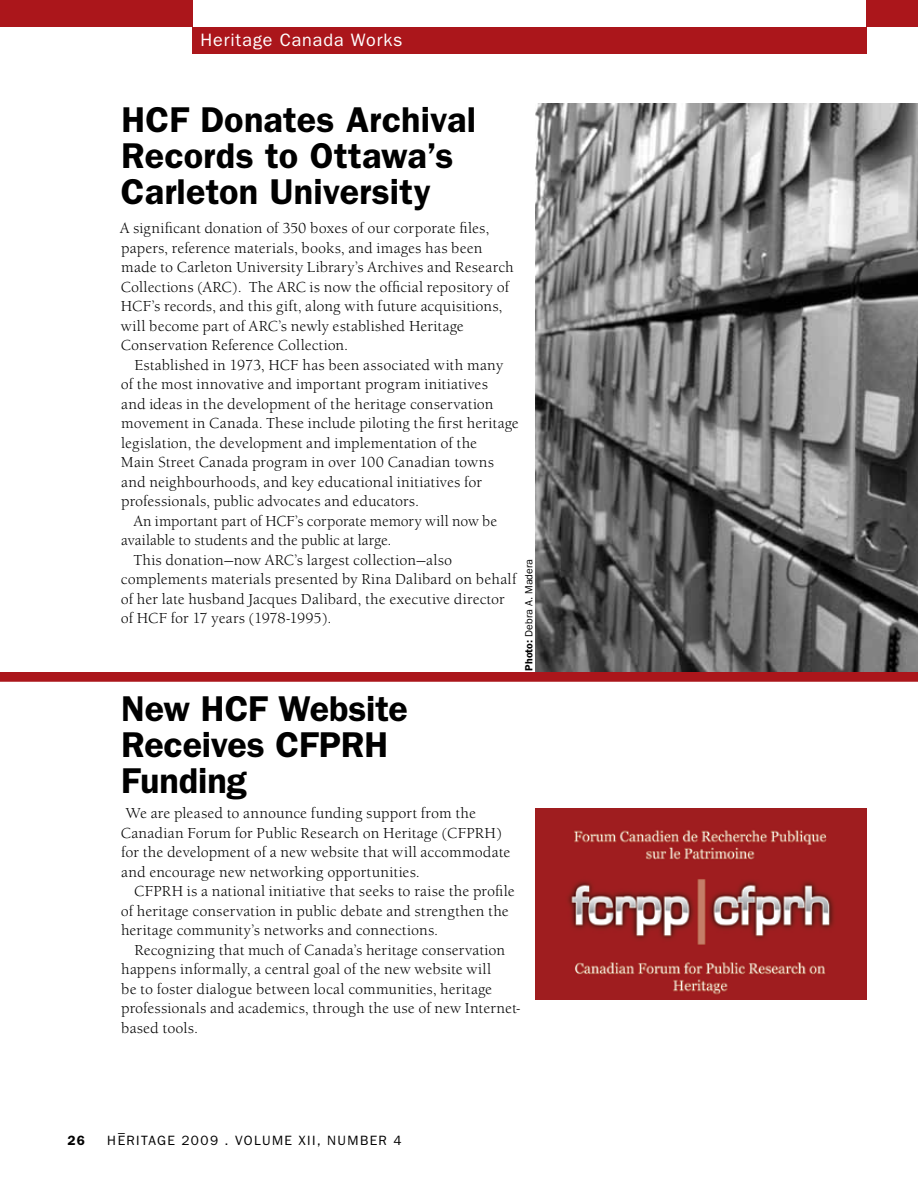
<style>
.page{position:relative;width:918px;height:1188px;background:#fff}
.page>*{position:absolute;margin:0;border:0;box-sizing:border-box;transform-origin:0 0}
.t1{font:600 36px/36px "Franklin Gothic";color:#000}
.t2{font:18px "Franklin Gothic";letter-spacing:.045em;color:#fff}
.t3{font:15px/19.5px "Berkeley Old Style Itc T";letter-spacing:.01em;color:#000}
.t4{font:13.5px "Franklin Gothic";letter-spacing:.1em;color:#000}
.t5{font:600 13.5px "Franklin Gothic";color:#000}
.t6{font:10.5px "Franklin Gothic";color:#000}
.s1{font-weight:600}
</style>
<div class="page">
<div style="left:867px;top:0;width:51px;height:27px;background:#ab161b"></div>
<div style="left:0;top:0;width:192px;height:27px;background:#ab161b"></div>
<div style="left:192px;top:27px;width:675px;height:27px;background:#ab161b"></div>
<img style="left:536px;top:103px;width:382px;height:569px">
<div style="left:0;top:672px;width:918px;height:10px;background:#ab161b"></div>
<img style="left:536px;top:808px;width:331px;height:191px">
<p class="t2" style="left:201px;top:29px;width:203px">Heritage Canada Works</p>
<h1 class="t1" style="left:121px;top:100px;width:357px">HCF Donates Archival<br>Records to Ottawa’s<br>Carleton University</h1>
<p class="t3" style="left:120px;top:219px;width:395px">A significant donation of 350 boxes of our corporate files, papers, reference materials, books, and images has been made to Carleton University Library’s Archives and Research Collections (ARC). The ARC is now the official repository of HCF’s records, and this gift, along with future acquisitions, will become part of ARC’s newly established Heritage Conservation Reference Collection.</p>
<p class="t3" style="left:121px;top:355px;width:399px;text-indent:13px">Established in 1973, HCF has been associated with many of the most innovative and important program initiatives<br>and ideas in the development of the heritage conservation movement in Canada. These include piloting the first heritage legislation, the development and implementation of the<br>Main Street Canada program in over 100 Canadian towns and neighbourhoods, and key educational initiatives for professionals, public advocates and educators.</p>
<p class="t3" style="left:134px;top:511px;width:365px">An important part of HCF’s corporate memory will now be</p>
<p class="t3" style="left:121px;top:531px;width:272px">available to students and the public at large.</p>
<p class="t3" style="left:133px;top:550px;width:320px">This donation—now ARC’s largest collection—also</p>
<p class="t3" style="left:121px;top:570px;width:397px">complements materials presented by Rina Dalibard on behalf</p>
<p class="t3" style="left:121px;top:589px;width:385px">of her late husband Jacques Dalibard, the executive director</p>
<p class="t3" style="left:121px;top:609px;width:212px">of HCF for 17 years (1978-1995).</p>
<p class="t6" style="left:523px;top:670px;width:113px;rotate:-90deg"><span class="s1">Photo:</span> Debra A. Madera</p>
<h1 class="t1" style="left:121px;top:689px;width:288px">New HCF Website<br>Receives CFPRH<br>Funding</h1>
<p class="t3" style="left:121px;top:804px;width:391px;text-indent:5px">We are pleased to announce funding support from the Canadian Forum for Public Research on Heritage (CFPRH) for the development of a new website that will accommodate and encourage new networking opportunities.</p>
<p class="t3" style="left:121px;top:882px;width:395px;text-indent:13px">CFPRH is a national initiative that seeks to raise the profile of heritage conservation in public debate and strengthen the heritage community’s networks and connections.</p>
<p class="t3" style="left:121px;top:940px;width:401px;text-indent:13px">Recognizing that much of Canada’s heritage conservation happens informally, a central goal of the new website will<br>be to foster dialogue between local communities, heritage professionals and academics, through the use of new Internet&shy;based tools.</p>
<p class="t4" style="left:118px;top:1125px;width:8px">–</p>
<p class="t5" style="left:68px;top:1132px;width:19px">26</p>
<p class="t4" style="left:107px;top:1133px;width:296px">HERITAGE 2009 . VOLUME XII, NUMBER 4</p>
</div>
